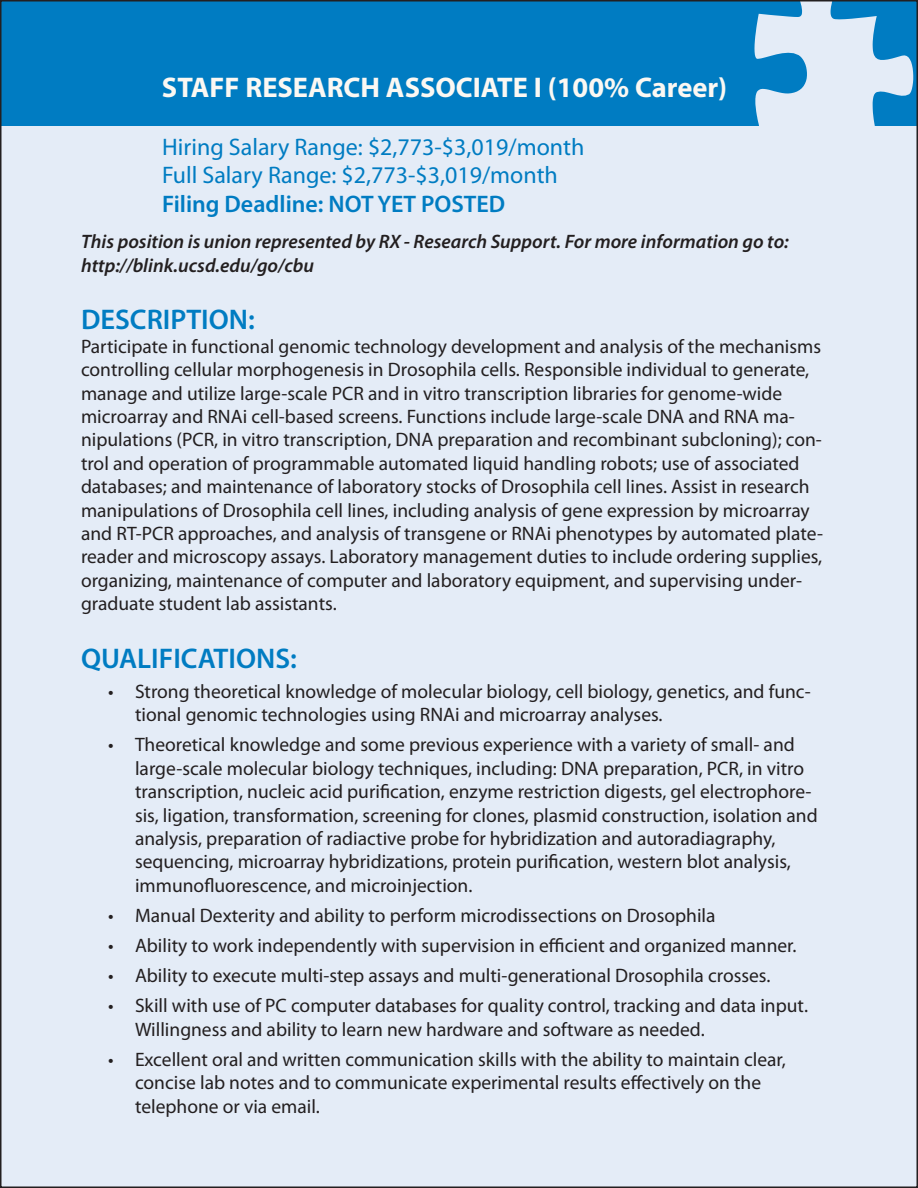
<style>
.page{position:relative;width:918px;height:1188px;background:#fff}
.page>*{position:absolute;margin:0;border:0;box-sizing:border-box;transform-origin:0 0}
.t1{font:700 28.5px "Myriad Pro";color:#fbf8f3}
.t2{font:600 28.5px "Myriad Pro";color:#007cc2}
.t3{font:24px/28.8px "Myriad Pro";color:#007cc2}
.t4{font:600 24px "Myriad Pro";color:#007cc2}
.t5{font:19.5px/23.4px "Myriad Pro";color:#231f20}
.t6{font:italic 600 19.5px/23.4px "Myriad Pro";color:#231f20}
</style>
<div class="page">
<div style="left:3px;top:126px;width:912px;height:1059px;background:#e4ecf7"></div>
<div style="left:0;top:0;width:918px;height:126px;background:#007cc2"></div>
<svg style="left:754px;top:3px;width:159px;height:165px"></svg>
<h1 class="t1" style="left:162px;top:69px;width:62px">STAFFR</h1>
<h1 class="t1" style="left:262px;top:69px;width:466px">ESEARCH ASSOCIATE I (100% Career)</h1>
<p class="t3" style="left:162px;top:132px;width:424px">Hiring Salary Range: $2,773-$3,019/month<br>Full Salary Range: $2,773-$3,019/month</p>
<p class="t4" style="left:162px;top:189px;width:345px">Filing Deadline: NOT YET POSTED</p>
<p class="t6" style="left:81px;top:230px;width:709px">This position is union represented by RX - Research Support. For more information go to: http://blink.ucsd.edu/go/cbu</p>
<h1 class="t2" style="left:81px;top:302px;width:175px">DESCRIPTION:</h1>
<p class="t5" style="left:81px;top:334px;width:744px">Participate in functional genomic technology development and analysis of the mechanisms controlling cellular morphogenesis in Drosophila cells. Responsible individual to generate, manage and utilize large-scale PCR and in vitro transcription libraries for genome-wide microarray and RNAi cell-based screens. Functions include large-scale DNA and RNA ma&shy;nipulations (PCR, in vitro transcription, DNA preparation and recombinant subcloning); con&shy;trol and operation of programmable automated liquid handling robots; use of associated databases; and maintenance of laboratory stocks of Drosophila cell lines. Assist in research manipulations of Drosophila cell lines, including analysis of gene expression by microarray and RT-PCR approaches, and analysis of transgene or RNAi phenotypes by automated plate&shy;reader and microscopy assays. Laboratory management duties to include ordering supplies, organizing, maintenance of computer and laboratory equipment, and supervising under&shy;graduate student lab assistants.</p>
<h1 class="t2" style="left:81px;top:640px;width:217px">QUALIFICATIONS:</h1>
<p class="t5" style="left:135px;top:679px;width:677px">Strong theoretical knowledge of molecular biology, cell biology, genetics, and func&shy;tional genomic technologies using RNAi and microarray analyses.</p>
<p class="t5" style="left:135px;top:733px;width:684px">Theoretical knowledge and some previous experience with a variety of small- and large-scale molecular biology techniques, including: DNA preparation, PCR, in vitro transcription, nucleic acid purification, enzyme restriction digests, gel electrophore&shy;sis, ligation, transformation, screening for clones, plasmid construction, isolation and analysis, preparation of radiactive probe for hybridization and autoradiagraphy, sequencing, microarray hybridizations, protein purification, western blot analysis, immunofluorescence, and microinjection.</p>
<p class="t5" style="left:135px;top:900px;width:675px;line-height:30.2px">Manual Dexterity and ability to perform microdissections on Drosophila<br>Ability to work independently with supervision in efficient and organized manner.<br>Ability to execute multi-step assays and multi-generational Drosophila crosses.<br>Skill with use of PC computer databases for quality control, tracking and data input.</p>
<p class="t5" style="left:135px;top:1014px;width:653px;line-height:30.2px">Willingness and ability to learn new hardware and software as needed.<br>Excellent oral and written communication skills with the ability to maintain clear,</p>
<p class="t5" style="left:135px;top:1071px;width:628px">concise lab notes and to communicate experimental results effectively on the telephone or via email.</p>
<p class="t5" style="left:108px;top:679px;width:7px">•</p>
<p class="t5" style="left:108px;top:733px;width:7px">•</p>
<p class="t5" style="left:108px;top:900px;width:7px;line-height:30.2px;text-align:justify">• • • •</p>
<p class="t5" style="left:108px;top:1047px;width:7px">•</p>
</div>
